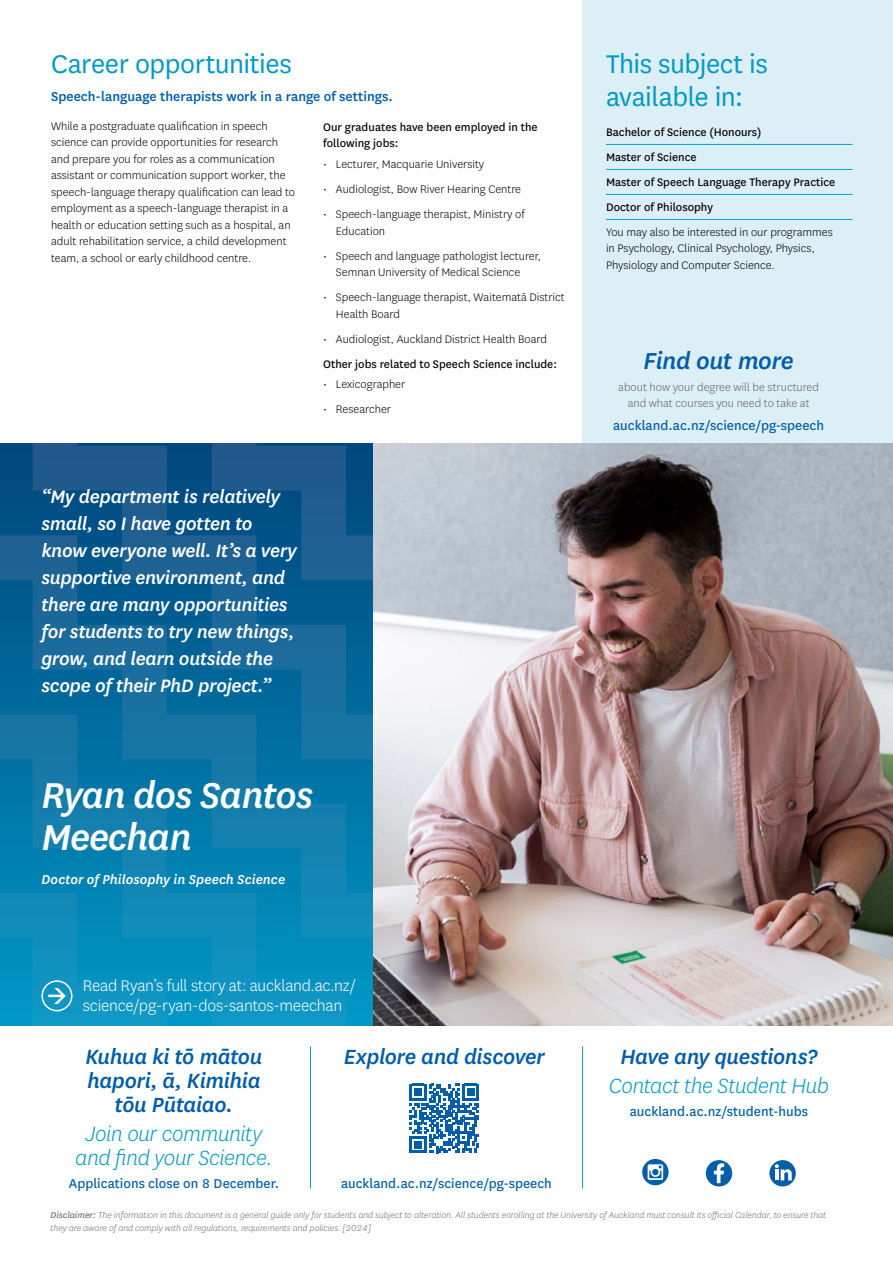
<style>
.page{position:relative;width:893px;height:1263px;background:#fff}
.page>*{position:absolute;margin:0;border:0;box-sizing:border-box;transform-origin:0 0}
.t1{font:italic 500 42px/42px "National";letter-spacing:-.025em;color:#fff}
.t2{font:30px/33px "National";letter-spacing:-.015em;color:#009ac7}
.t3{font:italic 500 27px "National";letter-spacing:-.02em;color:#005daa}
.t4{font:italic 500 24px/24px "National";letter-spacing:-.02em;color:#005daa;text-align:center}
.t5{font:italic 300 24px/24px "National";letter-spacing:-.02em;color:#009ac7;text-align:center}
.t6{font:italic 500 21px/27px "National";letter-spacing:-.015em;color:#fff}
.t7{font:300 18px/19.5px "National";letter-spacing:-.015em;color:#fff;text-align:center}
.t8{font:15px "National";color:#005daa}
.t9{font:500 15px "National";color:#005daa}
.t10{font:italic 500 15px "National";color:#fff}
.t11{font:300 12.75px/16.5px "National";color:#000}
.t12{font:12.75px/25px "National";color:#000}
.t13{font:300 12.75px/16.5px "National";color:#636466;text-align:center}
.t14{font:italic 300 9.9px/12.8px "National";letter-spacing:-.005em;color:#6d6e71}
.s1{font-weight:400}
</style>
<div class="page">
<div style="left:583px;top:0;width:310px;height:452px;background:#ddeff6"></div>
<hr style="left:606px;top:144px;width:247px;height:1px;background:#00a6d3">
<hr style="left:606px;top:169px;width:247px;height:1px;background:#00a6d3">
<hr style="left:606px;top:194px;width:247px;height:1px;background:#00a6d3">
<hr style="left:606px;top:219px;width:247px;height:1px;background:#00a6d3">
<svg style="left:410px;top:1084px;width:69px;height:69px"></svg>
<hr style="left:310px;top:1046px;width:1px;height:142px;background:#009ac7">
<hr style="left:582px;top:1046px;width:1px;height:142px;background:#009ac7">
<img style="left:373px;top:443px;width:520px;height:583px">
<svg style="left:347px;top:670px;width:26px;height:156px;background:#0671a3"></svg>
<svg style="left:167px;top:670px;width:180px;height:156px;background:#0a72a3"></svg>
<svg style="left:0;top:670px;width:167px;height:156px;background:#0b72a3"></svg>
<svg style="left:0;top:443px;width:373px;height:227px;background:#0d5d90"></svg>
<svg style="left:33px;top:443px;width:340px;height:47px;background:#185489"></svg>
<svg style="left:0;top:826px;width:373px;height:200px;background:#0a8bb9"></svg>
<div style="left:706px;top:1160px;width:26px;height:26px;background:#055eaa;border-radius:50%"></div>
<svg style="left:714px;top:1163px;width:10px;height:20px"></svg>
<svg style="left:642px;top:1159px;width:27px;height:26px"></svg>
<svg style="left:648px;top:1164px;width:15px;height:16px"></svg>
<svg style="left:769px;top:1160px;width:27px;height:26px"></svg>
<svg style="left:775px;top:1164px;width:17px;height:16px"></svg>
<h2 class="t2" style="left:51px;top:46px;width:242px">Career opportunities</h2>
<p class="t9" style="left:51px;top:86px;width:343px">Speech-language therapists work in a range of settings.</p>
<p class="t11" style="left:51px;top:117px;width:246px">While a postgraduate qualification in speech science can provide opportunities for research and prepare you for roles as a communication assistant or communication support worker, the speech-language therapy qualification can lead to employment as a speech-language therapist in a health or education setting such as a hospital, an adult rehabilitation service, a child development team, a school or early childhood centre.</p>
<p class="t12" style="left:323px;top:118px;width:216px;line-height:16.5px">Our graduates have been employed in the following jobs:</p>
<p class="t11" style="left:323px;top:156px;width:163px">• Lecturer, Macquarie University</p>
<p class="t11" style="left:323px;top:181px;width:199px">• Audiologist, Bow River Hearing Centre</p>
<p class="t11" style="left:336px;top:206px;width:190px;text-indent:-13px">• Speech-language therapist, Ministry of<br>Education</p>
<p class="t11" style="left:336px;top:247px;width:207px;text-indent:-13px">• Speech and language pathologist lecturer,<br>Semnan University of Medical Science</p>
<p class="t11" style="left:336px;top:289px;width:230px;text-indent:-13px">• Speech-language therapist, Waitematā District<br>Health Board</p>
<p class="t11" style="left:323px;top:330px;width:225px">• Audiologist, Auckland District Health Board</p>
<p class="t12" style="left:323px;top:351px;width:235px">Other jobs related to Speech Science include:</p>
<p class="t11" style="left:323px;top:376px;width:84px">• Lexicographer</p>
<p class="t11" style="left:323px;top:401px;width:69px">• Researcher</p>
<h3 class="t6" style="left:41px;top:482px;width:257px">“My department is relatively small, so I have gotten to know everyone well. It’s a very supportive environment, and there are many opportunities for students to try new things, grow, and learn outside the scope of their PhD project.”</h3>
<h1 class="t1" style="left:41px;top:772px;width:273px">Ryan dos Santos<br>Meechan</h1>
<h1 class="t1" style="left:41px;top:860px;width:257px">Bhaveena Patel</h1>
<p class="t10" style="left:41px;top:869px;width:245px">Doctor of Philosophy in Speech Science</p>
<h3 class="t7" style="left:83px;top:975px;width:275px;text-align:left">Read Ryan’s full story at: auckland.ac.nz/ science/pg-ryan-dos-santos-meechan</h3>
<h3 class="t7" style="left:121px;top:975px;width:159px">Bh veena’s full story at: .ac.nz/url to come</h3>
<h3 class="t4" style="left:85px;top:1044px;width:179px">Kuhua ki tō mātou hapori, ā, Kimihia tōu Pūtaiao.</h3>
<h3 class="t5" style="left:75px;top:1121px;width:199px">Join our community and find your Science.</h3>
<p class="t8" style="left:69px;top:1173px;width:212px">Applications close on 8 December.</p>
<h3 class="t4" style="left:344px;top:1044px;width:202px">Explore and discover</h3>
<p class="t8" style="left:341px;top:1173px;width:212px">auckland.ac.nz/science/pg-speech</p>
<h2 class="t2" style="left:606px;top:46px;width:163px">This subject is available in:</h2>
<p class="t12" style="left:606px;top:119px;width:231px">Bachelor of Science (Honours)<br>Master of Science<br>Master of Speech Language Therapy Practice<br>Doctor of Philosophy</p>
<p class="t11" style="left:606px;top:223px;width:228px">You may also be interested in our programmes in Psychology, Clinical Psychology, Physics,<br>Physiology and Computer Science.</p>
<h3 class="t3" style="left:643px;top:343px;width:152px">Find out more</h3>
<p class="t13" style="left:618px;top:378px;width:202px">about how your degree will be structured and what courses you need to take at</p>
<p class="t8" style="left:613px;top:415px;width:212px">auckland.ac.nz/science/pg-speech</p>
<h3 class="t4" style="left:620px;top:1044px;width:199px">Have any questions?</h3>
<h3 class="t5" style="left:609px;top:1073px;width:222px">Contact the Student Hub</h3>
<p class="t8" style="left:630px;top:1101px;width:180px">auckland.ac.nz/student-hubs</p>
<p class="t14" style="left:51px;top:1209px;width:777px"><span class="s1">Disclaimer:</span> The information in this document is a general guide only for students and subject to alteration. All students enrolling at the University of Auckland must consult its official Calendar, to ensure that they are aware of and comply with all regulations, requirements and policies. [2024]</p>
</div>
